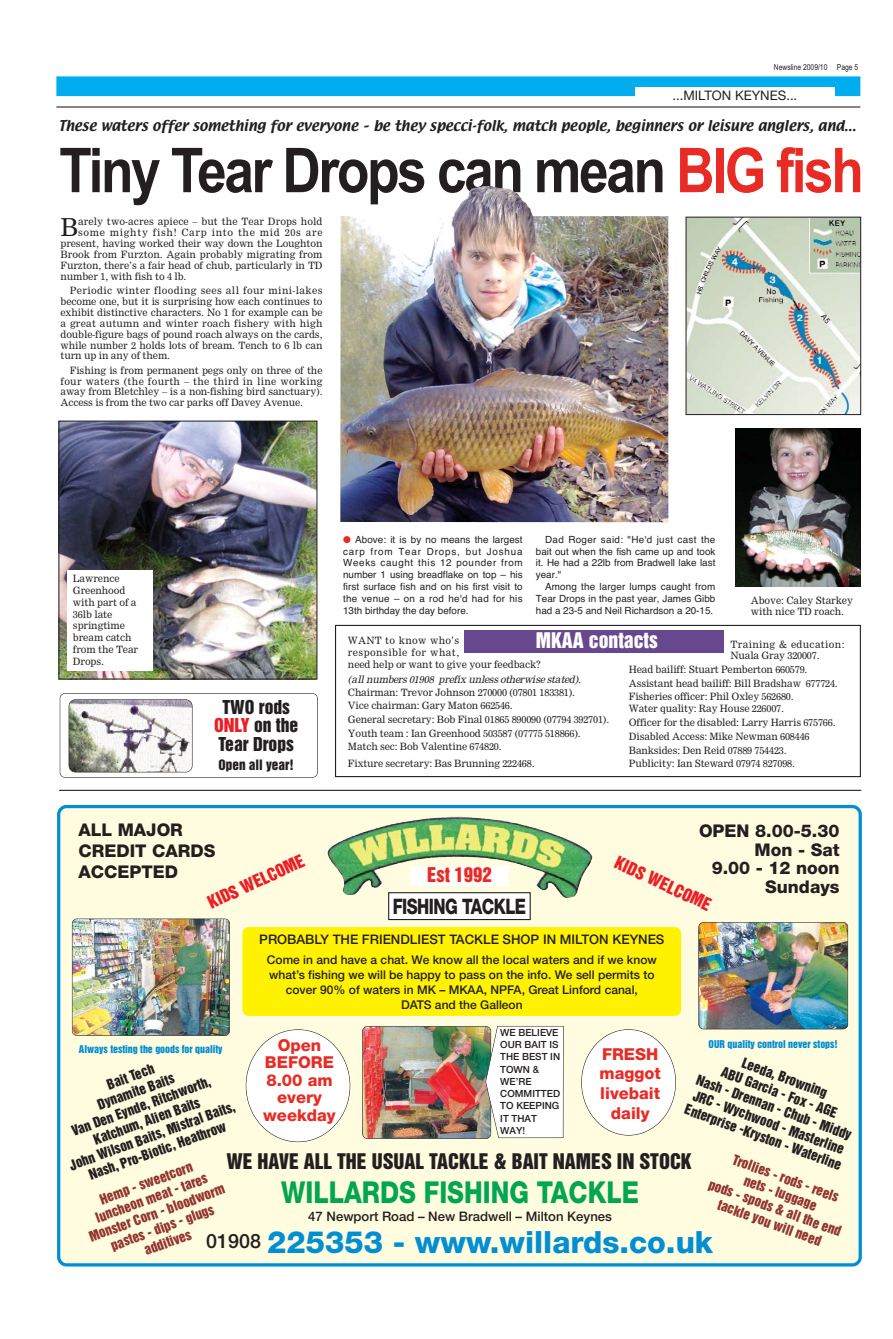
<style>
.page{position:relative;width:893px;height:1339px;background:#fff}
.page>*{position:absolute;margin:0;border:0;box-sizing:border-box;transform-origin:0 0}
.t1{font:700 61.8px "Arial Narrow";letter-spacing:-.035em;color:#231f20;scale:1.05 1}
.t2{font:800 30.6px "Helvetica Neue";color:#008fd4}
.t3{font:800 30.15px "Helvetica Neue";color:#00a650;scale:.83 1}
.t4{font:24.15px "Clarion";color:#231f20}
.t5{font:800 21.3px "Helvetica Neue";letter-spacing:-.03em;color:#231f20;scale:.77 1}
.t6{font:19.65px "Helvetica Inserat";color:#231f20}
.t7{font:19.65px "Helvetica Inserat";color:#fff}
.t8{font:18.6px "Helvetica Inserat";color:#e82b25}
.t9{font:800 17.55px/18.6px "Helvetica Neue";color:#231f20}
.t10{font:17.55px/18.8px "Helvetica Inserat";color:#231f20;text-align:center}
.t11{font:800 16.35px/17.5px "Helvetica Neue";color:#e82b25;text-align:center}
.t12{font:16.35px "Helvetica Inserat";color:#ed1e25}
.t13{font:13.2px/15.8px "Helvetica Inserat";color:#231f20;text-align:center}
.t14{font:13.2px/15.8px "Helvetica Inserat";color:#92342f;text-align:center}
.t15{font:13.2px "Textile";color:#231f20}
.t16{font:500 13.2px "Helvetica Neue";color:#231f20}
.t17{font:13.2px "Helvetica Neue";color:#231f20}
.t18{font:500 12px/14.9px "Helvetica Neue";color:#231f20;text-align:center}
.t19{font:9.9px/10.9px "Clarion";color:#231f20}
.t20{font:9.9px/11.9px "Helvetica";color:#231f20;text-align:justify}
.t21{font:500 9.9px/12.3px "Helvetica Neue";color:#231f20}
.t22{font:9.9px "Helvetica Inserat";color:#008cd2}
.t23{font:italic 9.9px "Clarion";color:#231f20}
.t24{font:9.9px "Clarion";letter-spacing:.02em;color:#231f20}
.t25{font:9.9px "Clarion";letter-spacing:.075em;color:#231f20}
.t26{font:9.9px/10.6px "Clarion";letter-spacing:.04em;color:#231f20}
.t27{font:8.25px "Arial Narrow";color:#231f20}
.s1{color:#e82b25}
.s2{color:#ed1e25}
.s3{font-weight:500;font-size:19.65px;color:#231f20}
</style>
<div class="page">
<div style="left:57px;top:805px;width:805px;height:461px;background:#fffcdf"></div>
<div style="left:56px;top:76px;width:804px;height:20px;background:#00aeef"></div>
<div style="left:635px;top:87px;width:200px;height:19px;background:#fff"></div>
<hr style="left:56px;top:106px;width:804px;height:2px;background:#231f20">
<hr style="left:59px;top:790px;width:802px;height:1px;background:#231f20">
<img style="left:447px;top:816px;width:145px;height:82px">
<div style="left:242px;top:927px;width:439px;height:89px;background:#fff200;border-radius:6px"></div>
<div style="left:389px;top:892px;width:141px;height:27px;background:#fff"></div>
<div style="left:388px;top:892px;width:143px;height:28px;border:1px solid #231f20"></div>
<div style="left:410px;top:866px;width:99px;height:19px;background:#fff"></div>
<img style="left:72px;top:919px;width:158px;height:116px;border-radius:5px">
<div style="left:72px;top:918px;width:158px;height:118px;border:1px solid #231f20;border-radius:5px"></div>
<img style="left:362px;top:1026px;width:129px;height:112px;border-radius:5px">
<div style="left:362px;top:1026px;width:129px;height:113px;border:1px solid #231f20;border-radius:5px"></div>
<img style="left:699px;top:922px;width:149px;height:107px;border-radius:5px">
<div style="left:698px;top:922px;width:150px;height:107px;border:1px solid #231f20;border-radius:5px"></div>
<svg style="left:485px;top:1026px;width:79px;height:112px"></svg>
<div style="left:582px;top:1029px;width:94px;height:106px;background:#fff;border-radius:50%"></div>
<div style="left:246px;top:1029px;width:104px;height:113px;background:#fff;border-radius:50%"></div>
<div style="left:60px;top:693px;width:258px;height:84px;border:1px solid #231f20;border-radius:5px"></div>
<img style="left:69px;top:700px;width:123px;height:72px;border-radius:6px">
<div style="left:69px;top:699px;width:123px;height:73px;border:1px solid #231f20;border-radius:7px"></div>
<img style="left:688px;top:219px;width:171px;height:194px">
<div style="left:686px;top:217px;width:175px;height:198px;border:1px solid #231f20"></div>
<img style="left:61px;top:423px;width:254px;height:254px">
<div style="left:59px;top:421px;width:258px;height:258px;border:1px solid #231f20"></div>
<img style="left:736px;top:428px;width:125px;height:159px">
<div style="left:335px;top:625px;width:526px;height:152px;border:1px solid #231f20"></div>
<div style="left:465px;top:630px;width:259px;height:23px;background:#67478e"></div>
<div style="left:67px;top:570px;width:85px;height:101px;background:#fff"></div>
<img style="left:340px;top:186px;width:328px;height:336px">
<p class="t27" style="left:774px;top:62px;width:86px">Newsline 2009/10 Page 5</p>
<h3 class="t17" style="left:672px;top:91px;width:126px">...MILTON KEYNES...</h3>
<h3 class="t15" style="left:59px;top:121px;width:798px">These waters offer something for everyone – be they specci-folk, match people, beginners or leisure anglers, and...</h3>
<h1 class="t1" style="left:59px;top:135px;width:768px">Tiny Tear Drops can mean <span class="s1">BIG fish</span></h1>
<h3 class="t4" style="left:60px;top:217px;width:19px">B</h3>
<p class="t24" style="left:78px;top:217px;width:246px">arely two-acres apiece – but the Tear Drops hold</p>
<p class="t25" style="left:78px;top:228px;width:246px">some mighty fish! Carp into the mid 20s are</p>
<p class="t19" style="left:60px;top:238px;width:263px">present, having worked their way down the Loughton</p>
<p class="t19" style="left:60px;top:249px;width:263px">Brook from Furzton. Again probably migrating from</p>
<p class="t19" style="left:60px;top:260px;width:263px">Furzton, there’s a fair head of chub, particularly in TD</p>
<p class="t19" style="left:60px;top:271px;width:127px">number 1, with fish to 4 lb.</p>
<p class="t19" style="left:60px;top:285px;width:263px;text-align:justify;text-indent:9px">Periodic winter flooding sees all four mini-lakes become one, but it is surprising how each continues to exhibit distinctive characters. No 1 for example can be a great autumn and winter roach fishery with high double-figure bags of pound roach always on the cards, while number 2 holds lots of bream. Tench to 6 lb can turn up in any of them.</p>
<p class="t19" style="left:60px;top:365px;width:263px;text-align:justify;text-indent:9px">Fishing is from permanent pegs only on three of the four waters (the fourth – the third in line working away from Bletchley – is a non-fishing bird sanctuary).<br>Access is from the two car parks off Davey Avenue.</p>
<p class="t19" style="left:73px;top:573px;width:67px;line-height:11.9px">Lawrence<br>Greenhood with part of a<br>36lb late springtime bream catch from the Tear<br>Drops.</p>
<h3 class="t10" style="left:214px;top:698px;width:86px">TWO rods<br><span class="s2">ONLY</span> on the<br>Tear Drops</h3>
<h3 class="t13" style="left:219px;top:757px;width:77px">Open all year!</h3>
<p class="t20" style="left:343px;top:535px;width:181px"><span class="s1">●</span> Above: it is by no means the largest carp from Tear Drops, but Joshua Weeks caught this 12 pounder from number 1 using breadflake on top – his first surface fish and on his first visit to the venue – on a rod he'd had for his 13th birthday the day before.</p>
<p class="t20" style="left:536px;top:534px;width:181px;text-indent:9px">Dad Roger said: "He'd just cast the bait out when the fish came up and took it. He had a 22lb from Bradwell lake last year."</p>
<p class="t20" style="left:536px;top:582px;width:181px;text-indent:9px">Among the larger lumps caught from Tear Drops in the past year, James Gibb had a 23-5 and Neil Richardson a 20-15.</p>
<p class="t19" style="left:751px;top:595px;width:104px;line-height:11.9px">Above: Caley Starkey with nice TD roach.</p>
<h3 class="t7" style="left:536px;top:633px;width:124px">MKAA contacts</h3>
<p class="t19" style="left:348px;top:634px;width:194px;line-height:12.1px">WANT to know who’s<br>responsible for what,<br>need help or want to give your feedback?</p>
<p class="t23" style="left:348px;top:675px;width:236px">(allnumbers 01908 prefix unless otherwise stated).</p>
<p class="t19" style="left:348px;top:687px;width:263px;line-height:13.2px">Chairman: Trevor Johnson 270000 (07801 183381).<br>Vice chairman: Gary Maton 662546.<br>General secretary: Bob Final 01865 890090 (07794 392701).</p>
<p class="t19" style="left:348px;top:727px;width:234px;line-height:13.4px">Youth team : Ian Greenhood 503587 (07775 518866).<br>Match sec: Bob Valentine 674820.</p>
<p class="t19" style="left:348px;top:758px;width:188px">Fixture secretary: Bas Brunning 222468.</p>
<p class="t26" style="left:730px;top:640px;width:115px">Training &amp; education:<br>Nuala Gray 320007.</p>
<p class="t19" style="left:629px;top:663px;width:210px;line-height:13.8px">Head bailiff: Stuart Pemberton 660579.<br>Assistant head bailiff: Bill Bradshaw 677724.<br>Fisheries officer: Phil Oxley 562680.</p>
<p class="t19" style="left:629px;top:702px;width:208px;line-height:13.8px">Water quality: Ray House 226007.<br>Officer for the disabled: Larry Harris 675766.<br>Disabled Access: Mike Newman 608446<br>Banksides: Den Reid 07889 754423.<br>Publicity: Ian Steward 07974 827098.</p>
<h3 class="t9" style="left:78px;top:820px;width:138px;line-height:21px">ALL MAJOR<br>CREDIT CARDS<br>ACCEPTED</h3>
<h3 class="t9" style="left:699px;top:823px;width:142px;text-align:right">OPEN 8.00-5.30<br>Mon - Sat<br>9.00 - 12 noon<br>Sundays</h3>
<h3 class="t12" style="left:206px;top:897px;width:106px;rotate:-25deg">KIDS WELCOME</h3>
<h3 class="t12" style="left:618px;top:855px;width:106px;rotate:25deg">KIDS WELCOME</h3>
<h3 class="t8" style="left:427px;top:867px;width:66px">Est 1992</h3>
<h3 class="t5" style="left:393px;top:899px;width:175px">FISHING TACKLE</h3>
<h3 class="t16" style="left:259px;top:935px;width:407px">PROBABLY THE FRIENDLIEST TACKLE SHOP IN MILTON KEYNES</h3>
<p class="t18" style="left:267px;top:953px;width:391px">Come in and have a chat. We know all the local waters and if we know what’s fishing we will be happy to pass on the info. We sell permits to cover 90% of waters in MK – MKAA, NPFA, Great Linford canal,<br>DATS and the Galleon</p>
<p class="t21" style="left:500px;top:1027px;width:61px">WE BELIEVE<br>OUR BAIT IS<br>THE BEST IN<br>TOWN &amp;<br>WE’RE<br>COMMITTED<br>TO KEEPING<br>IT THAT<br>WAY!</p>
<h3 class="t6" style="left:226px;top:1153px;width:467px">WE HAVE ALL THE USUAL TACKLE &amp; BAIT NAMES IN STOCK</h3>
<h3 class="t11" style="left:263px;top:1037px;width:74px">Open<br>BEFORE<br>8.00 am every weekday</h3>
<p class="t22" style="left:709px;top:1040px;width:131px">OUR quality control never stops!</p>
<p class="t22" style="left:79px;top:1045px;width:145px">Always testing the goods for quality</p>
<h3 class="t11" style="left:599px;top:1045px;width:63px;line-height:19.6px">FRESH maggot livebait daily</h3>
<h3 class="t13" style="left:46px;top:1099px;width:177px;rotate:-20deg">Bait Tech<br>Dynamite Baits<br>Van Den Eynde, Ritchworth,<br>Katchum, Alien Baits<br>John Wilson Baits, Mistral Baits,<br>Nash, Pro-Biotic, Heathrow</h3>
<h3 class="t13" style="left:709px;top:1042px;width:167px;rotate:20deg">Leeda, Browning<br>ABU Garcia - Fox - AGE<br>Nash - Drennan - Chub - Middy<br>JRC - Wychwood - Masterline<br>Enterprise -Kryston - Waterline</h3>
<h3 class="t14" style="left:76px;top:1200px;width:145px;rotate:-20deg">Hemp - sweetcorn luncheon meat - tares<br>Monster Corn - bloodworm pastes - dips - glugs additives</h3>
<h3 class="t14" style="left:722px;top:1147px;width:142px;rotate:20deg">Trollies - rods - reels<br>nets - luggage<br>pods - spods &amp; all the end tackle you will need</h3>
<h3 class="t3" style="left:281px;top:1181px;width:433px">WILLARDS FISHING TACKLE</h3>
<h3 class="t16" style="left:308px;top:1212px;width:305px">47 Newport Road – New Bradwell – Milton Keynes</h3>
<h2 class="t2" style="left:206px;top:1230px;width:508px"><span class="s3">01908</span> 225353 - www.willards.co.uk</h2>
</div>
